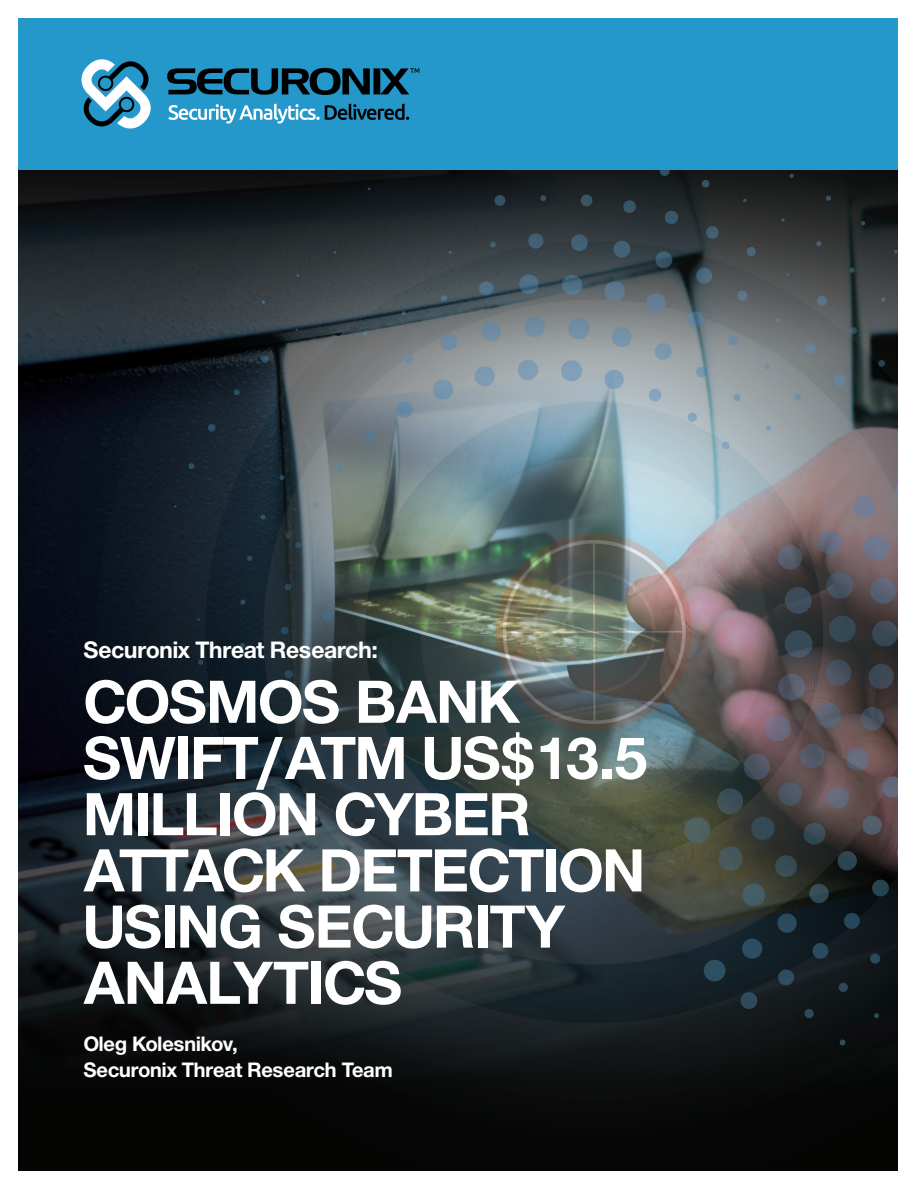
<style>
.page{position:relative;width:918px;height:1188px;background:#fff}
.page>*{position:absolute;margin:0;border:0;box-sizing:border-box;transform-origin:0 0}
.t1{font:700 63px/56.2px "Nimbus Sans Novus DOT";color:#fff}
.t2{font:700 24.6px "Nimbus Sans Novus DOT";color:#fff}
.t3{font:700 21.6px "Nimbus Sans Novus DOT";color:#fff}
</style>
<div class="page">
<img style="left:18px;top:170px;width:879px;height:1001px">
<div style="left:18px;top:18px;width:879px;height:152px;background:#2498cb"></div>
<svg style="left:168px;top:104px;width:241px;height:20px"></svg>
<svg style="left:81px;top:59px;width:70px;height:70px"></svg>
<svg style="left:167px;top:68px;width:253px;height:27px"></svg>
<p class="t2" style="left:84px;top:635px;width:296px">Securonix Threat Research:</p>
<p class="t1" style="left:84px;top:673px;width:566px">COSMOS BANK<br>SWIFT/ATM US$13.5<br>MILLION CYBER<br>ATTACK DETECTION<br>USING SECURITY<br>ANALYTICS</p>
<p class="t3" style="left:84px;top:1031px;width:155px">Oleg Kolesnikov,</p>
<p class="t3" style="left:84px;top:1057px;width:310px">Securonix Threat Research Team</p>
</div>
